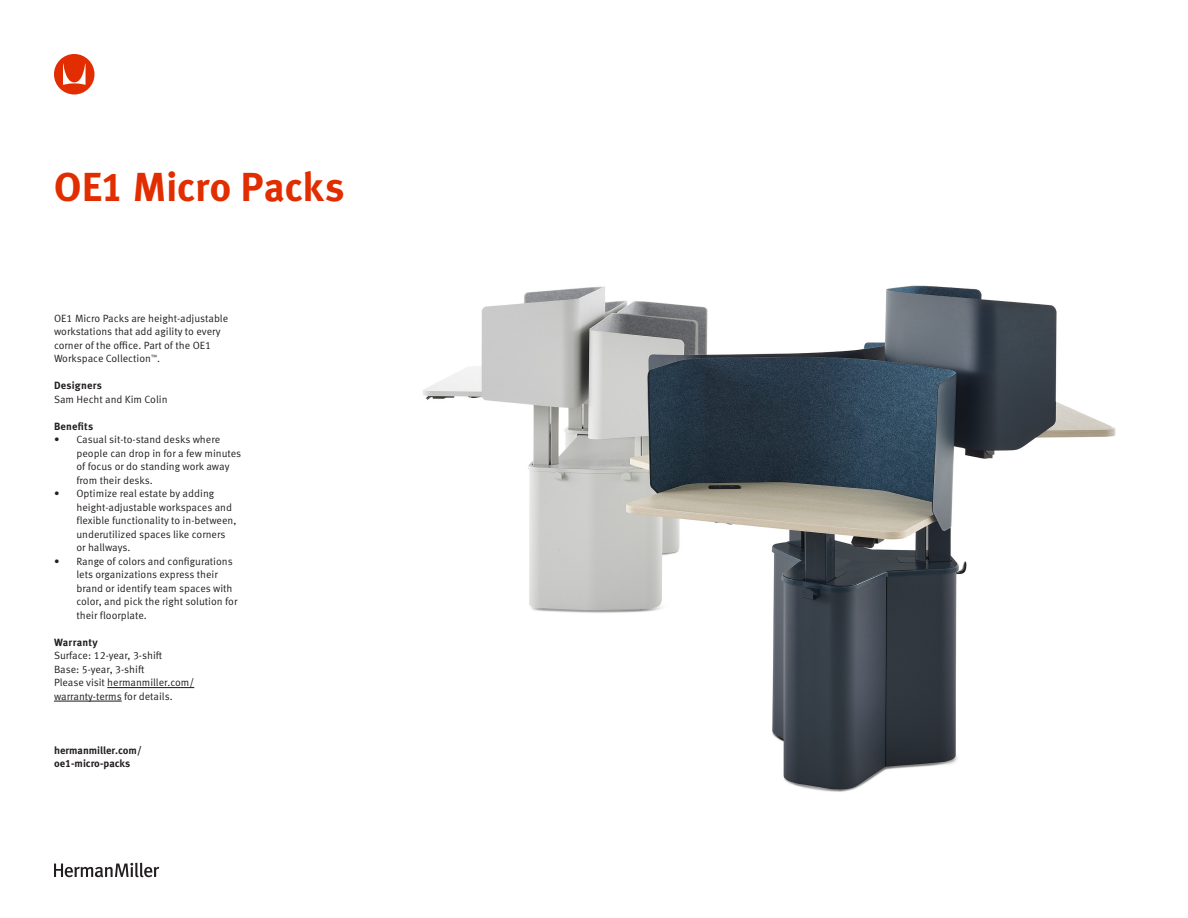
<style>
.page{position:relative;width:1188px;height:918px;background:#fff}
.page>*{position:absolute;margin:0;border:0;box-sizing:border-box;transform-origin:0 0}
.t1{font:700 40.5px "Meta OT";letter-spacing:-.01em;color:#e22d00}
.Body_Copy{font:10.5px/13.5px "Meta OT Norm";color:#231f20}
.Body_Copy-2{font:700 10.5px/13.5px "Meta OT";color:#231f20}
.Body_Copy-3{font:700 10.5px "Meta OT";letter-spacing:.02em;color:#231f20}
</style>
<div class="page">
<svg style="left:54px;top:54px;width:41px;height:40px"></svg>
<svg style="left:54px;top:863px;width:105px;height:14px"></svg>
<img style="left:423px;top:285px;width:693px;height:507px">
<hr style="left:107px;top:687px;width:87px;height:1px;background:#231f20">
<hr style="left:54px;top:701px;width:68px;height:1px;background:#231f20">
<p class="t1" style="left:54px;top:162px;width:292px">OE1 Micro Packs</p>
<p class="Body_Copy" style="left:54px;top:312px;width:176px">OE1 Micro Packs are height-adjustable workstations that add agility to every corner of the office. Part of the OE1<br>Workspace Collection<sup>™</sup>.</p>
<p class="Body_Copy-3" style="left:54px;top:379px;width:49px">Designers</p>
<p class="Body_Copy" style="left:54px;top:393px;width:115px">Sam Hecht and Kim Colin</p>
<p class="Body_Copy-2" style="left:54px;top:420px;width:41px">Benefits</p>
<p class="Body_Copy" style="left:76px;top:433px;width:166px;text-indent:-22px">• Casual sit-to-stand desks where people can drop in for a few minutes of focus or do standing work away from their desks.</p>
<p class="Body_Copy" style="left:76px;top:487px;width:161px;text-indent:-22px">• Optimize real estate by adding height-adjustable workspaces and flexible functionality to in-between, underutilized spaces like corners or hallways.</p>
<p class="Body_Copy" style="left:76px;top:555px;width:162px;text-indent:-22px">• Range of colors and configurations lets organizations express their brand or identify team spaces with color, and pick the right solution for their floorplate.</p>
<p class="Body_Copy-2" style="left:54px;top:636px;width:45px">Warranty</p>
<p class="Body_Copy" style="left:54px;top:649px;width:142px">Surface: 12-year, 3-shift<br>Base: 5-year, 3-shift<br>Please visit hermanmiller.com/ warranty-terms for details.</p>
<p class="Body_Copy-2" style="left:54px;top:744px;width:89px">hermanmiller.com/ oe1-micro-packs</p>
</div>
